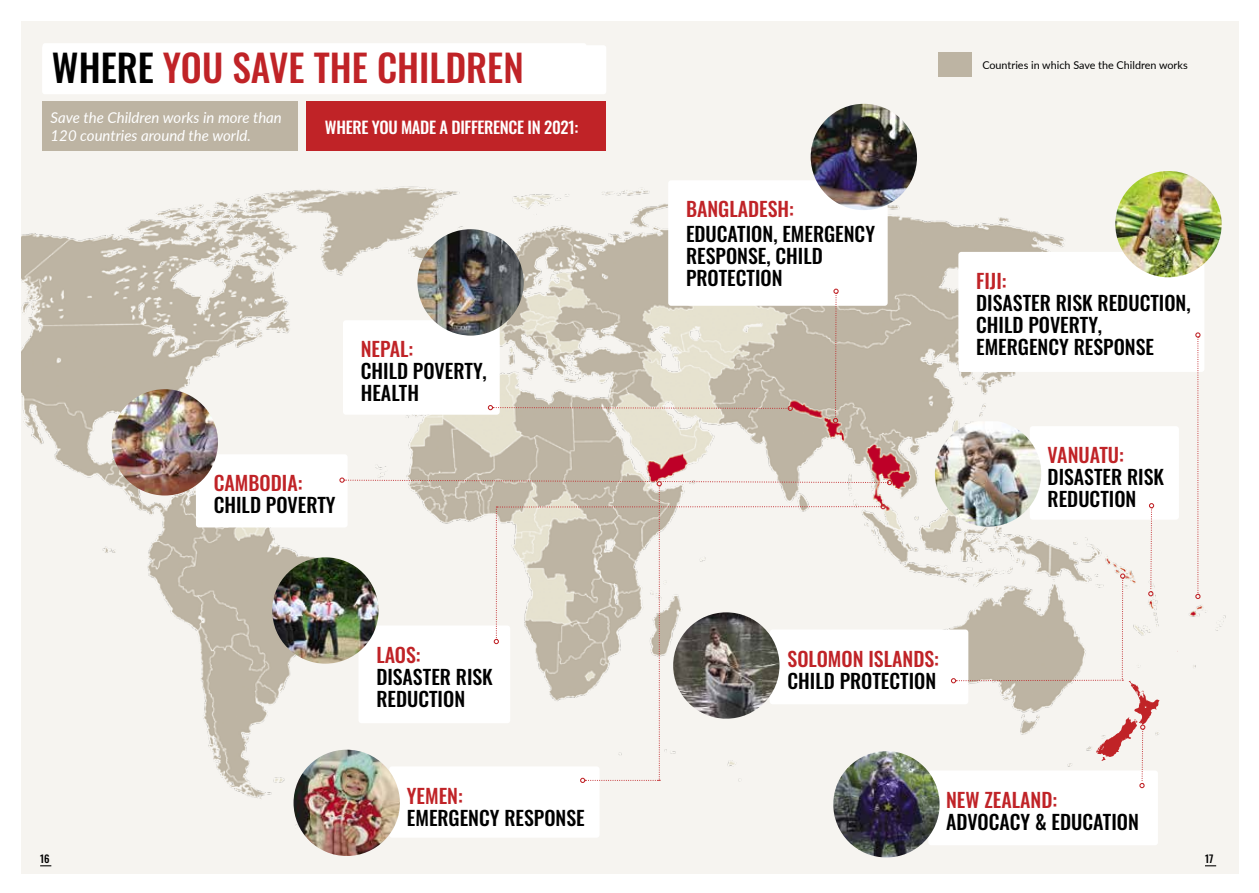
<style>
.page{position:relative;width:1259px;height:893px;background:#fff}
.page>*{position:absolute;margin:0;border:0;box-sizing:border-box;transform-origin:0 0}
.t1{font:500 42px "Oswald";color:#c02327}
.t2{font:500 37.5px "Oswald";color:#c02327}
.t3{font:500 19.95px/22px "Oswald";color:#000}
.t4{font:500 19.95px "Oswald";color:#c02327}
.t5{font:500 16.5px "Oswald";letter-spacing:-.02em;color:#fff}
.t6{font:italic 15px/18px "Lato";color:#fff}
.t7{font:10.8px "Lato";color:#000}
.t8{font:500 10.5px "Oswald";color:#000}
.s1{color:#000}
</style>
<div class="page">
<div style="left:21px;top:21px;width:1217px;height:852px;background:#f6f4f0"></div>
<img style="left:21px;top:150px;width:1205px;height:717px">
<div style="left:42px;top:45px;width:564px;height:49px;background:#fff;border-radius:3px"></div>
<div style="left:306px;top:101px;width:299px;height:50px;background:#c02327"></div>
<div style="left:42px;top:101px;width:256px;height:50px;background:#bdb4a3"></div>
<div style="left:938px;top:52px;width:33px;height:24px;background:#bdb4a3"></div>
<div style="left:343px;top:320px;width:157px;height:95px;background:#fff;border-radius:3px"></div>
<img style="left:417px;top:229px;width:107px;height:107px;border-radius:53px">
<div style="left:668px;top:180px;width:219px;height:126px;background:#fff;border-radius:3px"></div>
<img style="left:810px;top:104px;width:107px;height:106px;border-radius:53px">
<svg style="left:833px;top:289px;width:5px;height:134px"></svg>
<div style="left:196px;top:454px;width:152px;height:73px;background:#fff;border-radius:3px"></div>
<img style="left:112px;top:389px;width:106px;height:106px;border-radius:53px">
<div style="left:958px;top:252px;width:246px;height:120px;background:#fff;border-radius:3px"></div>
<img style="left:1115px;top:171px;width:106px;height:106px;border-radius:53px">
<svg style="left:1195px;top:332px;width:5px;height:267px"></svg>
<div style="left:1029px;top:426px;width:150px;height:94px;background:#fff;border-radius:3px"></div>
<img style="left:935px;top:421px;width:106px;height:106px">
<div style="left:769px;top:629px;width:199px;height:75px;background:#fff;border-radius:3px"></div>
<div style="left:43px;top:43px;width:543px;height:47px;background:#fff;border-radius:3px"></div>
<img style="left:272px;top:557px;width:106px;height:107px;border-radius:53px">
<svg style="left:488px;top:405px;width:305px;height:6px;background:#cfbdae"></svg>
<div style="left:928px;top:770px;width:230px;height:75px;background:#fff;border-radius:3px"></div>
<svg style="left:951px;top:503px;width:208px;height:285px"></svg>
<div style="left:389px;top:766px;width:210px;height:72px;background:#fff;border-radius:3px"></div>
<img style="left:833px;top:751px;width:106px;height:106px;border-radius:53px">
<img style="left:293px;top:750px;width:107px;height:106px;border-radius:53px">
<svg style="left:339px;top:477px;width:553px;height:306px"></svg>
<h2 class="t2" style="left:52px;top:48px;width:473px"><span class="s1">WHERE</span> YOU SAVE THE CHILDREN</h2>
<h1 class="t1" style="left:55px;top:48px;width:530px"><span class="s1">WHERE</span> YOU SAVE THE CHILDREN</h1>
<p class="t5" style="left:325px;top:118px;width:255px">WHERE YOU MADE A DIFFERENCE IN 2021:</p>
<p class="t6" style="left:51px;top:108px;width:233px">Save the Children works in more than<br>120 countries around the world.</p>
<p class="t4" style="left:361px;top:339px;width:54px">NEPAL:</p>
<p class="t3" style="left:361px;top:361px;width:127px">CHILD POVERTY,<br>HEALTH</p>
<p class="t4" style="left:214px;top:473px;width:90px">CAMBODIA:</p>
<p class="t3" style="left:214px;top:495px;width:123px">CHILD POVERTY</p>
<p class="t4" style="left:376px;top:644px;width:46px">LAOS:</p>
<p class="t3" style="left:376px;top:667px;width:118px">DISASTER RISK<br>REDUCTION</p>
<p class="t4" style="left:407px;top:785px;width:57px">YEMEN:</p>
<p class="t3" style="left:407px;top:808px;width:179px">EMERGENCY RESPONSE</p>
<p class="t4" style="left:686px;top:199px;width:110px">BANGLADESH:</p>
<p class="t3" style="left:686px;top:224px;width:190px">EDUCATION, EMERGENCY<br>RESPONSE, CHILD<br>PROTECTION</p>
<p class="t7" style="left:982px;top:58px;width:207px">Countries in which Save the Children works</p>
<p class="t4" style="left:976px;top:270px;width:32px">FIJI:</p>
<p class="t3" style="left:976px;top:293px;width:216px">DISASTER RISK REDUCTION,<br>CHILD POVERTY,<br>EMERGENCY RESPONSE</p>
<p class="t4" style="left:1047px;top:445px;width:78px">VANUATU:</p>
<p class="t3" style="left:1047px;top:467px;width:118px">DISASTER RISK<br>REDUCTION</p>
<p class="t4" style="left:787px;top:648px;width:153px">SOLOMON ISLANDS:</p>
<p class="t3" style="left:787px;top:671px;width:150px">CHILD PROTECTION</p>
<p class="t4" style="left:946px;top:789px;width:113px">NEW ZEALAND:</p>
<p class="t3" style="left:946px;top:812px;width:194px">ADVOCACY &amp; EDUCATION</p>
<p class="t8" style="left:40px;top:853px;width:11px">16</p>
<p class="t8" style="left:1205px;top:853px;width:10px">17</p>
</div>
